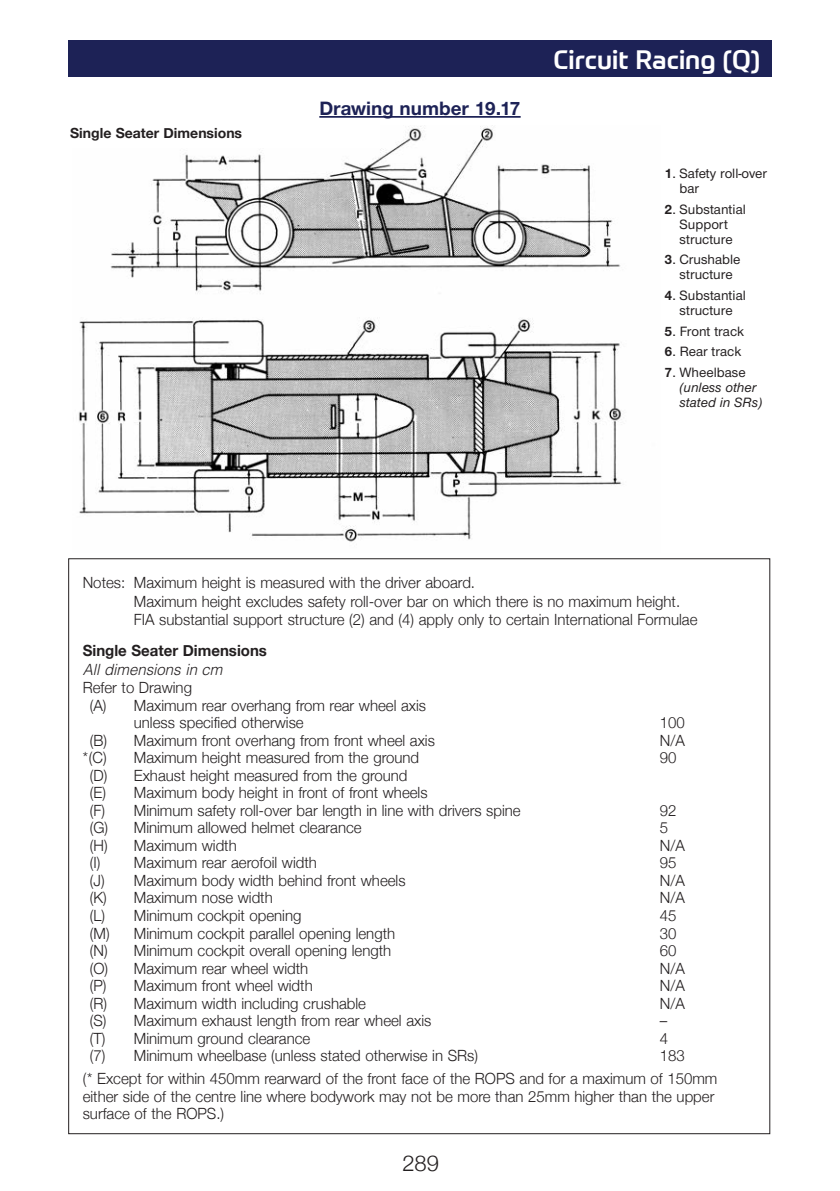
<style>
.page{position:relative;width:840px;height:1191px;background:#fff}
.page>*{position:absolute;margin:0;border:0;box-sizing:border-box;transform-origin:0 0}
.t1{font:500 26px "Prometo";color:#fff}
.t2{font:300 22px "Helvetica Neue";color:#231f20}
.t3{font:700 20px "Nimbus Sans Novus T";color:#1d2256}
.t4{font:300 15.4px/17.6px "Helvetica Neue";color:#231f20}
.t5{font:700 15.4px "Helvetica Neue";color:#231f20}
.t6{font:italic 300 15.4px "Helvetica";color:#231f20}
.t7{font:500 14px/15px "Nimbus Sans Novus T";color:#231f20;text-align:center}
.t8{font:italic 500 14px/15px "Nimbus Sans Novus T";color:#231f20}
.t9{font:700 14px "Helvetica Neue";color:#231f20}
.s1{font-weight:700}
.s2{font-weight:700;font-style:normal}
.s3{font-style:normal}
</style>
<div class="page">
<div style="left:68px;top:40px;width:703px;height:37px;background:#1d2256"></div>
<img style="left:78px;top:126px;width:544px;height:416px">
<div style="left:68px;top:123px;width:312px;height:24px;background:#fff"></div>
<hr style="left:319px;top:116px;width:201px;height:2px;background:#1d2256">
<p class="t9" style="left:70px;top:124px;width:173px">Single Seater Dimensions</p>
<p class="t3" style="left:319px;top:96px;width:203px">Drawing number 19.17</p>
<p class="t1" style="left:553px;top:42px;width:208px">Circuit Racing (Q)</p>
<p class="t7" style="left:679px;top:166px;width:89px;text-align:left;text-indent:-15px"><span class="s1">1</span>. Safety roll-over bar</p>
<p class="t7" style="left:664px;top:201px;width:83px"><span class="s1">2</span>. Substantial<br>Support structure</p>
<p class="t7" style="left:664px;top:252px;width:78px"><span class="s1">3</span>. Crushable structure</p>
<p class="t7" style="left:664px;top:288px;width:83px"><span class="s1">4</span>. Substantial structure</p>
<p class="t7" style="left:664px;top:323px;width:81px"><span class="s1">5</span>. Front track</p>
<p class="t7" style="left:664px;top:344px;width:78px"><span class="s1">6</span>. Rear track</p>
<p class="t8" style="left:679px;top:365px;width:84px;text-indent:-15px"><span class="s2">7</span><span class="s3">. Wheelbase </span>(unless other stated in SRs)</p>
<p class="t4" style="left:134px;top:573px;width:565px;line-height:18.6px;text-indent:-51px">Notes: Maximum height is measured with the driver aboard.<br>Maximum height excludes safety roll-over bar on which there is no maximum height.<br>FIA substantial support structure (2) and (4) apply only to certain International Formulae</p>
<p class="t5" style="left:83px;top:641px;width:186px">Single Seater Dimensions</p>
<p class="t6" style="left:83px;top:660px;width:145px">Alldimensions in cm</p>
<p class="t4" style="left:83px;top:679px;width:111px">Refer to Drawing</p>
<p class="t4" style="left:90px;top:696px;width:337px">(A) Maximum rear overhang from rear wheel axis</p>
<p class="t4" style="left:134px;top:714px;width:171px">unless specified otherwise</p>
<p class="t4" style="left:659px;top:714px;width:27px">100</p>
<p class="t4" style="left:90px;top:731px;width:346px">(B) Maximum front overhang from front wheel axis</p>
<p class="t4" style="left:659px;top:731px;width:27px">N/A</p>
<p class="t4" style="left:83px;top:749px;width:25px">*(C)</p>
<p class="t4" style="left:134px;top:749px;width:287px">Maximum height measured from the ground</p>
<p class="t4" style="left:659px;top:749px;width:18px">90</p>
<p class="t4" style="left:90px;top:766px;width:432px">(D) Exhaust height measured from the ground<br>(E) Maximum body height in front of front wheels<br>(F) Minimum safety roll-over bar length in line with drivers spine</p>
<p class="t4" style="left:659px;top:801px;width:18px">92</p>
<p class="t4" style="left:90px;top:819px;width:273px">(G) Minimum allowed helmet clearance</p>
<p class="t4" style="left:659px;top:819px;width:10px">5</p>
<p class="t4" style="left:90px;top:836px;width:148px">(H) Maximum width</p>
<p class="t4" style="left:659px;top:836px;width:27px">N/A</p>
<p class="t4" style="left:90px;top:854px;width:228px">(I) Maximum rear aerofoil width</p>
<p class="t4" style="left:659px;top:854px;width:18px">95</p>
<p class="t4" style="left:90px;top:871px;width:317px">(J) Maximum body width behind front wheels</p>
<p class="t4" style="left:659px;top:871px;width:27px">N/A</p>
<p class="t4" style="left:90px;top:889px;width:184px">(K) Maximum nose width</p>
<p class="t4" style="left:659px;top:889px;width:27px">N/A</p>
<p class="t4" style="left:90px;top:906px;width:213px">(L) Minimum cockpit opening</p>
<p class="t4" style="left:659px;top:906px;width:18px">45</p>
<p class="t4" style="left:90px;top:924px;width:306px">(M) Minimum cockpit parallel opening length</p>
<p class="t4" style="left:659px;top:924px;width:18px">30</p>
<p class="t4" style="left:90px;top:941px;width:303px">(N) Minimum cockpit overall opening length</p>
<p class="t4" style="left:659px;top:941px;width:18px">60</p>
<p class="t4" style="left:90px;top:959px;width:220px">(O) Maximum rear wheel width</p>
<p class="t4" style="left:659px;top:959px;width:27px">N/A</p>
<p class="t4" style="left:90px;top:976px;width:224px">(P) Maximum front wheel width</p>
<p class="t4" style="left:659px;top:976px;width:27px">N/A</p>
<p class="t4" style="left:90px;top:994px;width:277px">(R) Maximum width including crushable</p>
<p class="t4" style="left:659px;top:994px;width:27px">N/A</p>
<p class="t4" style="left:90px;top:1011px;width:343px">(S) Maximum exhaust length from rear wheel axis</p>
<p class="t4" style="left:659px;top:1011px;width:9px">–</p>
<p class="t4" style="left:90px;top:1029px;width:222px">(T) Minimum ground clearance</p>
<p class="t4" style="left:659px;top:1029px;width:10px">4</p>
<p class="t4" style="left:90px;top:1046px;width:389px">(7) Minimum wheelbase (unless stated otherwise in SRs)</p>
<p class="t4" style="left:83px;top:1043px;width:636px;line-height:23.2px;text-indent:577px">183<br>(* Except for within 450mm rearward of the front face of the ROPS and for a maximum of 150mm</p>
<p class="t4" style="left:83px;top:1087px;width:633px">either side of the centre line where bodywork may not be more than 25mm higher than the upper surface of the ROPS.)</p>
<p class="t2" style="left:402px;top:1149px;width:38px">289</p>
</div>
